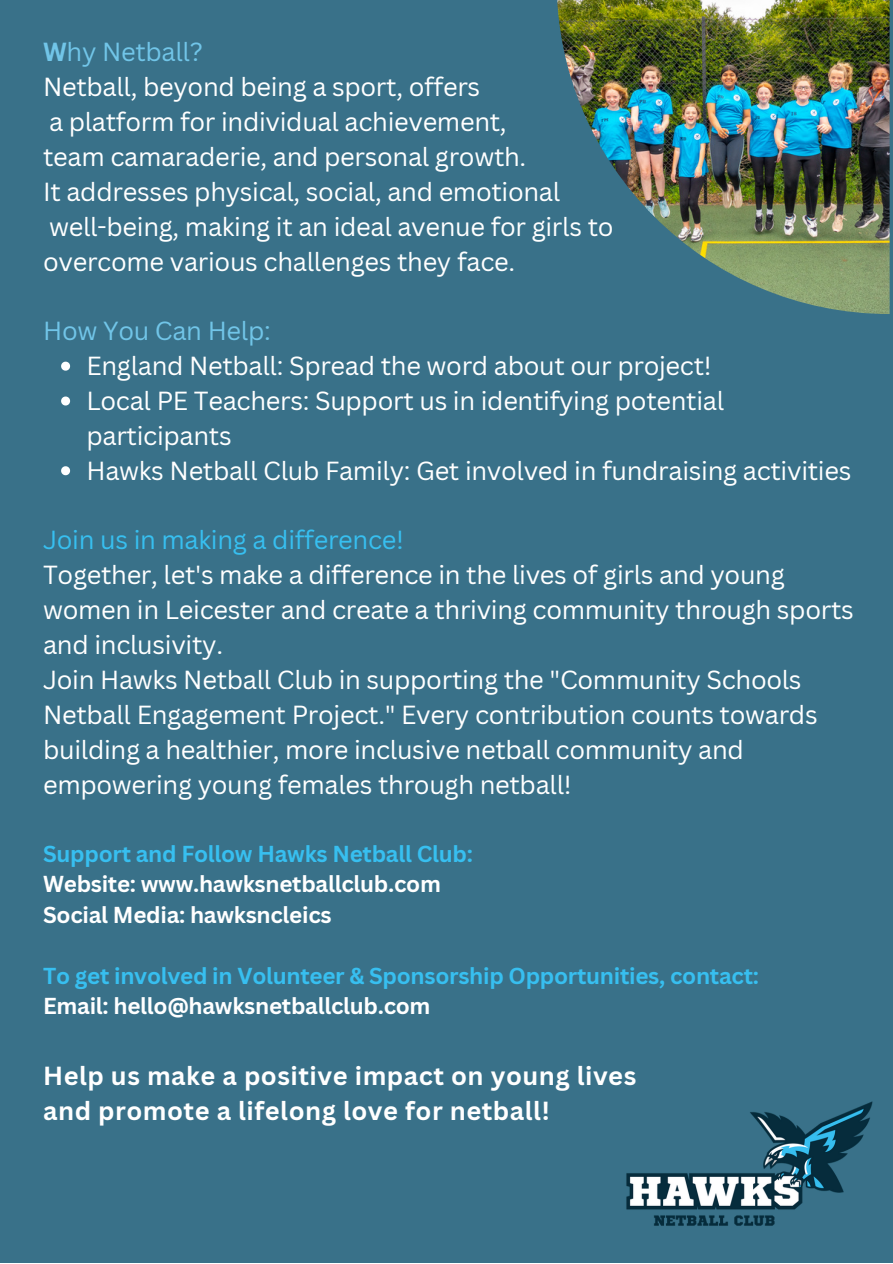
<style>
.page{position:relative;width:893px;height:1264px;background:#fff}
.page>*{position:absolute;margin:0;border:0;box-sizing:border-box;transform-origin:0 0}
.t1{font:25.5px/34.8px "Canva Sans";letter-spacing:-.015em;color:#fff}
.t2{font:700 25.5px "Canva Sans";letter-spacing:.02em;color:#fff}
.t3{font:25.5px "Canva Sans";letter-spacing:-.015em;color:#37bff0}
.t4{font:25.5px "Canva Sans";letter-spacing:-.015em;color:#71c5e8}
.t5{font:700 22.5px "Canva Sans";letter-spacing:-.015em;color:#37bff0}
.t6{font:700 22.5px "Canva Sans";letter-spacing:-.015em;color:#fff}
.s1{font-weight:700}
</style>
<div class="page">
<div style="left:0;top:0;width:892px;height:1262px;background:#397189"></div>
<svg style="left:61px;top:361px;width:9px;height:9px"></svg>
<svg style="left:61px;top:396px;width:9px;height:9px"></svg>
<svg style="left:61px;top:466px;width:9px;height:9px"></svg>
<img style="left:626px;top:1101px;width:247px;height:125px">
<img style="left:557px;top:0;width:332px;height:314px">
<p class="t4" style="left:43px;top:34px;width:161px"><span class="s1">W</span>hy Netball?</p>
<p class="t1" style="left:43px;top:69px;width:438px">Netball, beyond being a sport, offers</p>
<p class="t1" style="left:49px;top:104px;width:459px">a platform for individual achievement,</p>
<p class="t1" style="left:43px;top:139px;width:484px">team camaraderie, and personal growth.</p>
<p class="t1" style="left:43px;top:173px;width:518px">It addresses physical, social, and emotional</p>
<p class="t1" style="left:49px;top:208px;width:566px">well-being, making it an ideal avenue for girls to</p>
<p class="t1" style="left:43px;top:243px;width:473px">overcome various challenges they face.</p>
<p class="t4" style="left:43px;top:313px;width:229px">How You Can Help:</p>
<p class="t1" style="left:86px;top:348px;width:626px">England Netball: Spread the word about our project!</p>
<p class="t1" style="left:86px;top:383px;width:639px">Local PE Teachers: Support us in identifying potential participants</p>
<p class="t1" style="left:86px;top:452px;width:766px">Hawks Netball Club Family: Get involved in fundraising activities</p>
<p class="t3" style="left:43px;top:522px;width:362px">Join us in making a difference!</p>
<p class="t1" style="left:43px;top:557px;width:812px">Together, let's make a difference in the lives of girls and young women in Leicester and create a thriving community through sports and inclusivity.</p>
<p class="t1" style="left:43px;top:661px;width:776px">Join Hawks Netball Club in supporting the "Community Schools Netball Engagement Project." Every contribution counts towards building a healthier, more inclusive netball community and empowering young females through netball!</p>
<p class="t5" style="left:43px;top:838px;width:431px">Support and Follow Hawks Netball Club:</p>
<p class="t6" style="left:43px;top:868px;width:399px">Website: www.hawksnetballclub.com</p>
<p class="t6" style="left:43px;top:898px;width:290px">Social Media: hawksncleics</p>
<p class="t5" style="left:43px;top:959px;width:717px">To get involved in Volunteer &amp; Sponsorship Opportunities, contact:</p>
<p class="t6" style="left:43px;top:989px;width:389px">Email: hello@hawksnetballclub.com</p>
<p class="t2" style="left:43px;top:1057px;width:594px">Help us make a positive impact on young lives</p>
<p class="t2" style="left:43px;top:1092px;width:508px">and promote a lifelong love for netball!</p>
</div>
